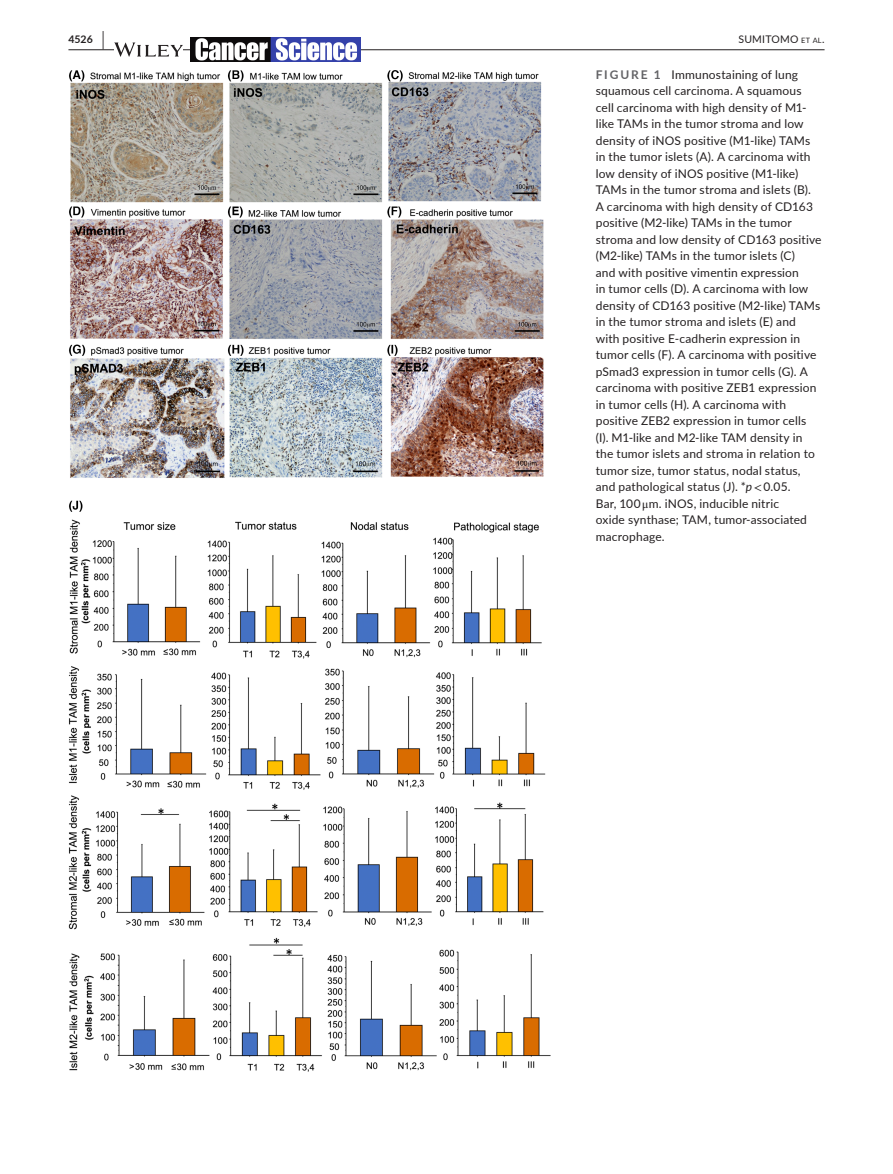
<style>
.page{position:relative;width:893px;height:1174px;background:#fff}
.page>*{position:absolute;margin:0;border:0;box-sizing:border-box;transform-origin:0 0}
.t1{font:12px/16.5px "Lato";letter-spacing:.015em;color:#231f20}
.t2{font:10.5px "Lato";letter-spacing:.02em;color:#231f20}
.t3{font:700 10.5px "Lato";color:#231f20}
.s1{font-size:19.5px}
.s2{font-size:7.35px}
.s3{font-weight:700;color:#636366}
.s4{font-style:italic}
.s5{font-family:"STIX"}
</style>
<div class="page">
<hr style="left:68px;top:49px;width:756px;height:1px;background:#231f20">
<svg style="left:114px;top:42px;width:69px;height:15px"></svg>
<img style="left:191px;top:38px;width:170px;height:24px">
<img style="left:68px;top:70px;width:483px;height:1002px">
<p class="t3" style="left:68px;top:31px;width:37px">4526 <span class="s1">|</span></p>
<p class="t2" style="left:738px;top:31px;width:88px">SUMITOMO <span class="s2">et al</span>.</p>
<p class="t1" style="left:596px;top:66px;width:227px"><span class="s3">FIGURE 1</span> Immunostaining of lung squamous cell carcinoma. A squamous cell carcinoma with high density of M1- like TAMs in the tumor stroma and low density of iNOS positive (M1-like) TAMs in the tumor islets (A). A carcinoma with low density of iNOS positive (M1-like)<br>TAMs in the tumor stroma and islets (B).<br>A carcinoma with high density of CD163 positive (M2-like) TAMs in the tumor stroma and low density of CD163 positive (M2-like) TAMs in the tumor islets (C)<br>and with positive vimentin expression<br>in tumor cells (D). A carcinoma with low density of CD163 positive (M2-like) TAMs in the tumor stroma and islets (E) and with positive E-cadherin expression in tumor cells (F). A carcinoma with positive pSmad3 expression in tumor cells (G). A carcinoma with positive ZEB1 expression in tumor cells (H). A carcinoma with positive ZEB2 expression in tumor cells (I). M1-like and M2-like TAM density in the tumor islets and stroma in relation to tumor size, tumor status, nodal status, and pathological status (J). *<span class="s4">p</span><span class="s5">&lt;</span> 0.05.<br>Bar, 100 <span class="s5">μ</span>m. iNOS, inducible nitric<br>oxide synthase; TAM, tumor-associated macrophage.</p>
</div>
